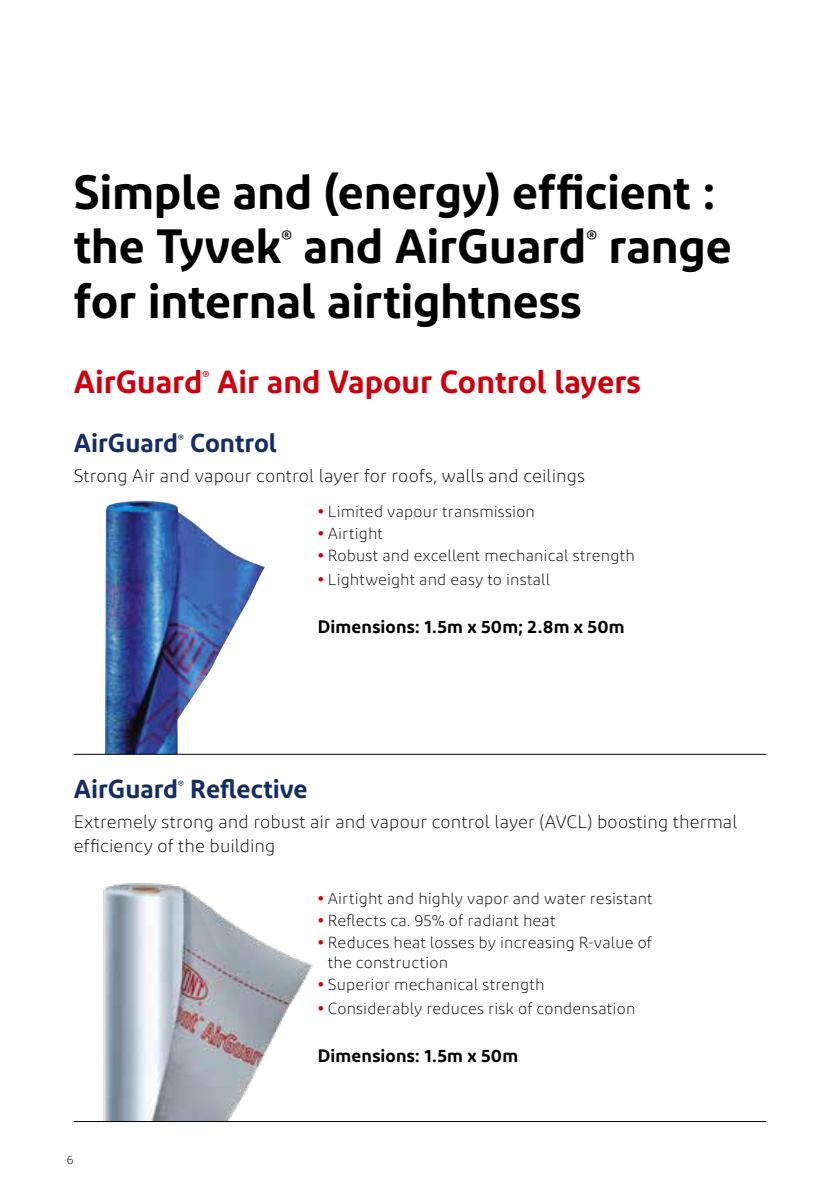
<style>
.page{position:relative;width:840px;height:1191px;background:#fff}
.page>*{position:absolute;margin:0;border:0;box-sizing:border-box;transform-origin:0 0}
.t1{font:600 48px/54px "Diodrum";letter-spacing:-.005em;color:#000}
.t2{font:600 32px "Diodrum";color:#cf000e}
.t3{font:600 26px "Diodrum";letter-spacing:-.005em;color:#142d63}
.t4{font:600 19.2px "Diodrum";color:#000}
.t5{font:300 18px/24px "Diodrum";letter-spacing:.005em;color:#000}
.t6{font:600 18px "Diodrum";letter-spacing:.015em;color:#000}
.t7{font:300 16px/20px "Diodrum";letter-spacing:.01em;color:#000}
.t8{font:600 12.8px "Diodrum";color:#cf000e}
.t9{font:300 12px "Diodrum";color:#000}
.t10{font:600 10.4px "Diodrum";color:#142d63}
.s1{font-weight:700;color:#cf000e}
</style>
<div class="page">
<img style="left:105px;top:500px;width:160px;height:254px">
<img style="left:103px;top:883px;width:210px;height:238px">
<hr style="left:74px;top:754px;width:691px;height:1px;background:#000">
<hr style="left:74px;top:1121px;width:691px;height:1px;background:#000">
<h1 class="t1" style="left:74px;top:164px;width:643px">Simple and (energy) efficient : the Tyvek</h1>
<p class="t4" style="left:281px;top:225px;width:12px">®</p>
<h1 class="t1" style="left:303px;top:218px;width:284px">and AirGuard</h1>
<p class="t4" style="left:586px;top:225px;width:12px">®</p>
<h1 class="t1" style="left:608px;top:218px;width:125px">range</h1>
<h1 class="t1" style="left:74px;top:272px;width:509px">for internal airtightness</h1>
<h2 class="t2" style="left:74px;top:361px;width:130px">AirGuard</h2>
<p class="t8" style="left:202px;top:367px;width:9px">®</p>
<h2 class="t2" style="left:217px;top:361px;width:424px">Air and Vapour Control layers</h2>
<h3 class="t3" style="left:74px;top:426px;width:106px">AirGuard</h3>
<p class="t10" style="left:178px;top:431px;width:7px">®</p>
<h3 class="t3" style="left:190px;top:426px;width:88px">Control</h3>
<p class="t5" style="left:74px;top:463px;width:512px">Strong Air and vapour control layer for roofs, walls and ceilings</p>
<p class="t7" style="left:317px;top:501px;width:218px"><span class="s1">•</span> Limited vapour transmission</p>
<p class="t7" style="left:317px;top:523px;width:67px"><span class="s1">•</span> Airtight</p>
<p class="t7" style="left:317px;top:545px;width:318px"><span class="s1">•</span> Robust and excellent mechanical strength</p>
<p class="t7" style="left:317px;top:569px;width:234px"><span class="s1">•</span> Lightweight and easy to install</p>
<p class="t6" style="left:317px;top:615px;width:308px">Dimensions: 1.5m x 50m; 2.8m x 50m</p>
<h3 class="t3" style="left:74px;top:772px;width:106px">AirGuard</h3>
<p class="t10" style="left:178px;top:777px;width:7px">®</p>
<h3 class="t3" style="left:190px;top:772px;width:119px">Reflective</h3>
<p class="t5" style="left:74px;top:809px;width:664px">Extremely strong and robust air and vapour control layer (AVCL) boosting thermal efficiency of the building</p>
<p class="t9" style="left:67px;top:1153px;width:8px">6</p>
<p class="t7" style="left:317px;top:888px;width:336px"><span class="s1">•</span> Airtight and highly vapor and water resistant</p>
<p class="t7" style="left:317px;top:910px;width:239px"><span class="s1">•</span> Reflects ca. 95% of radiant heat</p>
<p class="t7" style="left:327px;top:932px;width:325px;text-indent:-10px"><span class="s1">•</span> Reduces heat losses by increasing R-value of the construction</p>
<p class="t7" style="left:317px;top:974px;width:228px"><span class="s1">•</span> Superior mechanical strength</p>
<p class="t7" style="left:317px;top:998px;width:319px"><span class="s1">•</span> Considerably reduces risk of condensation</p>
<p class="t6" style="left:317px;top:1044px;width:202px">Dimensions: 1.5m x 50m</p>
</div>
